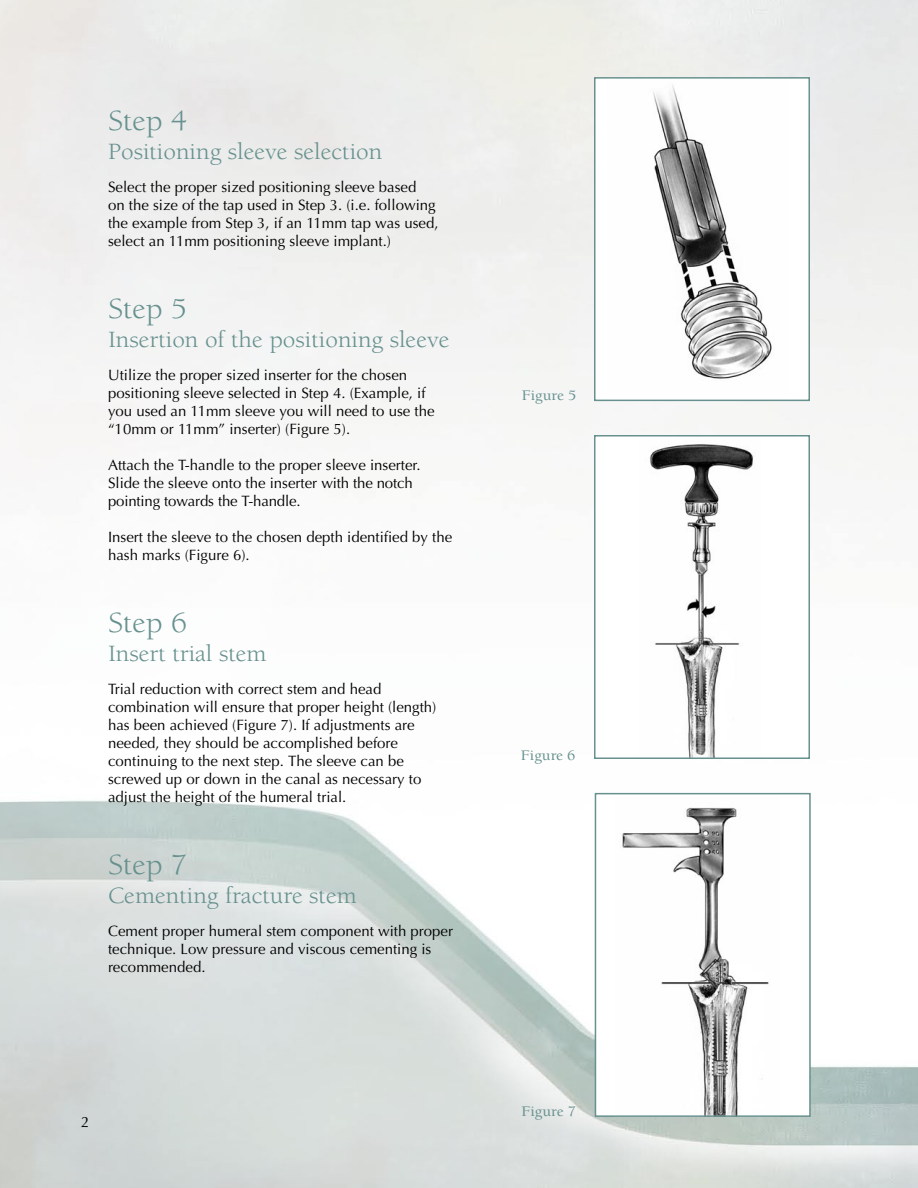
<style>
.page{position:relative;width:918px;height:1188px;background:#fff}
.page>*{position:absolute;margin:0;border:0;box-sizing:border-box;transform-origin:0 0}
.New_Titles{font:30px "Berkeley";color:#66918e;scale:1.05 1}
.Sub-Titles{font:24px "Berkeley";color:#66918e;scale:1.05 1}
.body_text{font:15px/18px "Optima";color:#000}
.New_Titles-2{font:500 15px "Berkeley";color:#66918e;scale:1.05 1}
</style>
<div class="page">
<img style="left:645px;top:440px;width:110px;height:316px">
<div style="left:594px;top:435px;width:216px;height:324px;border:2px solid #66918e"></div>
<img style="left:620px;top:803px;width:150px;height:311px">
<div style="left:595px;top:793px;width:216px;height:324px;border:2px solid #66918e"></div>
<img style="left:652px;top:82px;width:123px;height:299px">
<div style="left:594px;top:77px;width:216px;height:324px;border:2px solid #66918e"></div>
<p class="New_Titles" style="left:108px;top:105px;width:77px">Step 4</p>
<p class="Sub-Titles" style="left:108px;top:139px;width:263px">Positioning sleeve selection</p>
<p class="body_text" style="left:108px;top:178px;width:332px">Select the proper sized positioning sleeve based<br>on the size of the tap used in Step 3. (i.e. following the example from Step 3, if an 11mm tap was used, select an 11mm positioning sleeve implant.)</p>
<p class="New_Titles" style="left:108px;top:293px;width:77px">Step 5</p>
<p class="Sub-Titles" style="left:108px;top:327px;width:327px">Insertion of the positioning sleeve</p>
<p class="body_text" style="left:108px;top:366px;width:328px">Utilize the proper sized inserter for the chosen positioning sleeve selected in Step 4. (Example, if you used an 11mm sleeve you will need to use the “10mm or 11mm” inserter) (Figure 5).</p>
<p class="body_text" style="left:108px;top:456px;width:314px">Attach the T-handle to the proper sleeve inserter.<br>Slide the sleeve onto the inserter with the notch pointing towards the T-handle.</p>
<p class="body_text" style="left:108px;top:528px;width:346px">Insert the sleeve to the chosen depth identified by the hash marks (Figure 6).</p>
<p class="New_Titles" style="left:108px;top:607px;width:77px">Step 6</p>
<p class="Sub-Titles" style="left:108px;top:641px;width:153px">Insert trial stem</p>
<p class="body_text" style="left:108px;top:680px;width:330px">Trial reduction with correct stem and head combination will ensure that proper height (length) has been achieved (Figure 7). If adjustments are needed, they should be accomplished before continuing to the next step. The sleeve can be screwed up or down in the canal as necessary to adjust the height of the humeral trial.</p>
<p class="New_Titles" style="left:108px;top:848px;width:77px">Step 7</p>
<p class="Sub-Titles" style="left:108px;top:882px;width:239px">Cementing fracture stem</p>
<p class="body_text" style="left:108px;top:922px;width:347px">Cement proper humeral stem component with proper technique. Low pressure and viscous cementing is recommended.</p>
<p class="body_text" style="left:81px;top:1113px;width:10px">2</p>
<p class="New_Titles-2" style="left:522px;top:387px;width:53px">Figure 5</p>
<p class="New_Titles-2" style="left:521px;top:747px;width:53px">Figure 6</p>
<p class="New_Titles-2" style="left:521px;top:1104px;width:53px">Figure 7</p>
</div>
